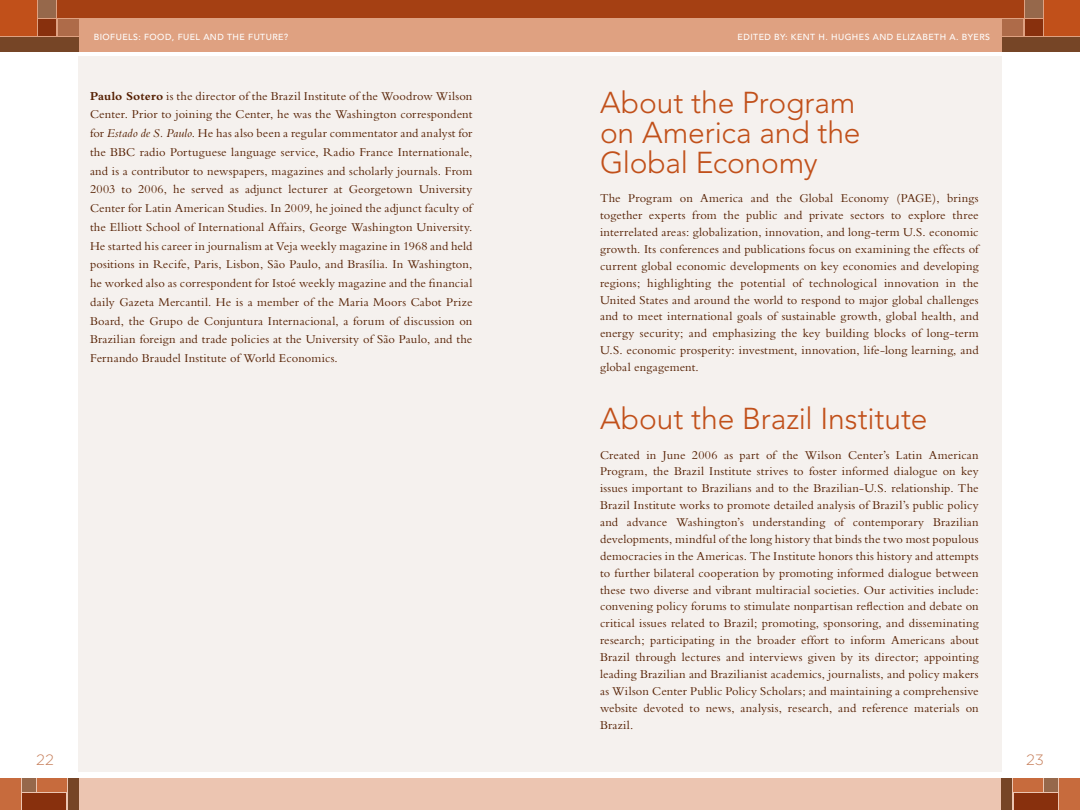
<style>
.page{position:relative;width:1080px;height:810px;background:#fff}
.page>*{position:absolute;margin:0;border:0;box-sizing:border-box;transform-origin:0 0}
.t1{font:300 30px/30px "Avenir";letter-spacing:-.005em;color:#c1501a}
.t2{font:300 15px "Gotham";color:#c7805c}
.t3{font:12.5px/16.9px "Bembo";letter-spacing:.01em;color:#541e00;text-align:justify}
.t4{font:500 8.75px "Avenir";letter-spacing:.05em;color:#fff}
.s1{font-weight:700}
.s2{font-style:italic}
</style>
<div class="page">
<div style="left:0;top:0;width:540px;height:51px;background:#dfa181"></div>
<div style="left:0;top:0;width:36px;height:35px;background:#c1501a"></div>
<div style="left:0;top:37px;width:79px;height:14px;background:#764526"></div>
<div style="left:38px;top:0;width:18px;height:17px;background:#96684b"></div>
<div style="left:58px;top:0;width:482px;height:17px;background:#a54013"></div>
<div style="left:38px;top:19px;width:18px;height:16px;background:#88300d"></div>
<div style="left:58px;top:19px;width:21px;height:16px;background:#ae6b49"></div>
<div style="left:79px;top:56px;width:461px;height:716px;background:#f5f1ee"></div>
<div style="left:0;top:778px;width:540px;height:32px;background:#ecc5b1"></div>
<div style="left:0;top:778px;width:20px;height:32px;background:#c76b3d"></div>
<div style="left:22px;top:778px;width:13px;height:14px;background:#96684b"></div>
<div style="left:22px;top:793px;width:44px;height:17px;background:#88300d"></div>
<div style="left:68px;top:778px;width:11px;height:32px;background:#764526"></div>
<div style="left:37px;top:778px;width:29px;height:14px;background:#c76b3d"></div>
<div style="left:540px;top:0;width:540px;height:51px;background:#dfa181"></div>
<div style="left:540px;top:56px;width:461px;height:716px;background:#f5f1ee"></div>
<div style="left:1045px;top:0;width:35px;height:35px;background:#c1501a"></div>
<div style="left:1002px;top:37px;width:78px;height:14px;background:#764526"></div>
<div style="left:1025px;top:0;width:18px;height:17px;background:#96684b"></div>
<div style="left:540px;top:0;width:483px;height:17px;background:#a54013"></div>
<div style="left:1025px;top:19px;width:18px;height:16px;background:#88300d"></div>
<div style="left:1002px;top:19px;width:21px;height:16px;background:#ae6b49"></div>
<div style="left:540px;top:778px;width:540px;height:32px;background:#ecc5b1"></div>
<div style="left:1060px;top:778px;width:20px;height:32px;background:#c76b3d"></div>
<div style="left:1045px;top:778px;width:13px;height:14px;background:#96684b"></div>
<div style="left:1014px;top:793px;width:44px;height:17px;background:#88300d"></div>
<div style="left:1001px;top:778px;width:11px;height:32px;background:#764526"></div>
<div style="left:1014px;top:778px;width:29px;height:14px;background:#c76b3d"></div>
<p class="t2" style="left:36px;top:752px;width:19px">22</p>
<p class="t4" style="left:94px;top:32px;width:196px">BIOFUELS: FOOD, FUEL AND THE FUTURE?</p>
<p class="t4" style="left:738px;top:32px;width:253px">EDITED BY: KENT H . H UGHES AND ELIZABETH A. BYERS</p>
<p class="t3" style="left:90px;top:86px;width:384px;line-height:18.8px"><span class="s1">Paulo Sotero</span> is the director of the Brazil Institute of the Woodrow Wilson Center. Prior to joining the Center, he was the Washington correspondent for <span class="s2">Estado de S. Paulo</span>. He has also been a regular commentator and analyst for the BBC radio Portuguese language service, Radio France Internationale, and is a contributor to newspapers, magazines and scholarly journals. From 2003 to 2006, he served as adjunct lecturer at Georgetown University Center for Latin American Studies. In 2009, he joined the adjunct faculty of the Elliott School of International Affairs, George Washington University.<br>He started his career in journalism at Veja weekly magazine in 1968 and held positions in Recife, Paris, Lisbon, São Paulo, and Brasília. In Washington, he worked also as correspondent for Istoé weekly magazine and the financial daily Gazeta Mercantil. He is a member of the Maria Moors Cabot Prize Board, the Grupo de Conjuntura Internacional, a forum of discussion on Brazilian foreign and trade policies at the University of São Paulo, and the Fernando Braudel Institute of World Economics.</p>
<p class="t1" style="left:600px;top:87px;width:262px">About the Program on America and the<br>Global Economy</p>
<p class="t3" style="left:600px;top:190px;width:380px">The Program on America and the Global Economy (PAGE), brings together experts from the public and private sectors to explore three interrelated areas: globalization, innovation, and long-term U.S. economic growth. Its conferences and publications focus on examining the effects of current global economic developments on key economies and developing regions; highlighting the potential of technological innovation in the United States and around the world to respond to major global challenges and to meet international goals of sustainable growth, global health, and energy security; and emphasizing the key building blocks of long-term U.S. economic prosperity: investment, innovation, life-long learning, and global engagement.</p>
<p class="t1" style="left:600px;top:404px;width:329px">About the Brazil Institute</p>
<p class="t3" style="left:600px;top:446px;width:380px">Created in June 2006 as part of the Wilson Center’s Latin American Program, the Brazil Institute strives to foster informed dialogue on key issues important to Brazilians and to the Brazilian-U.S. relationship. The Brazil Institute works to promote detailed analysis of Brazil’s public policy and advance Washington’s understanding of contemporary Brazilian developments, mindful of the long history that binds the two most populous democracies in the Americas. The Institute honors this history and attempts to further bilateral cooperation by promoting informed dialogue between these two diverse and vibrant multiracial societies. Our activities include: convening policy forums to stimulate nonpartisan reflection and debate on critical issues related to Brazil; promoting, sponsoring, and disseminating research; participating in the broader effort to inform Americans about Brazil through lectures and interviews given by its director; appointing leading Brazilian and Brazilianist academics, journalists, and policy makers as Wilson Center Public Policy Scholars; and maintaining a comprehensive website devoted to news, analysis, research, and reference materials on Brazil.</p>
<p class="t2" style="left:1026px;top:752px;width:20px">23</p>
</div>
